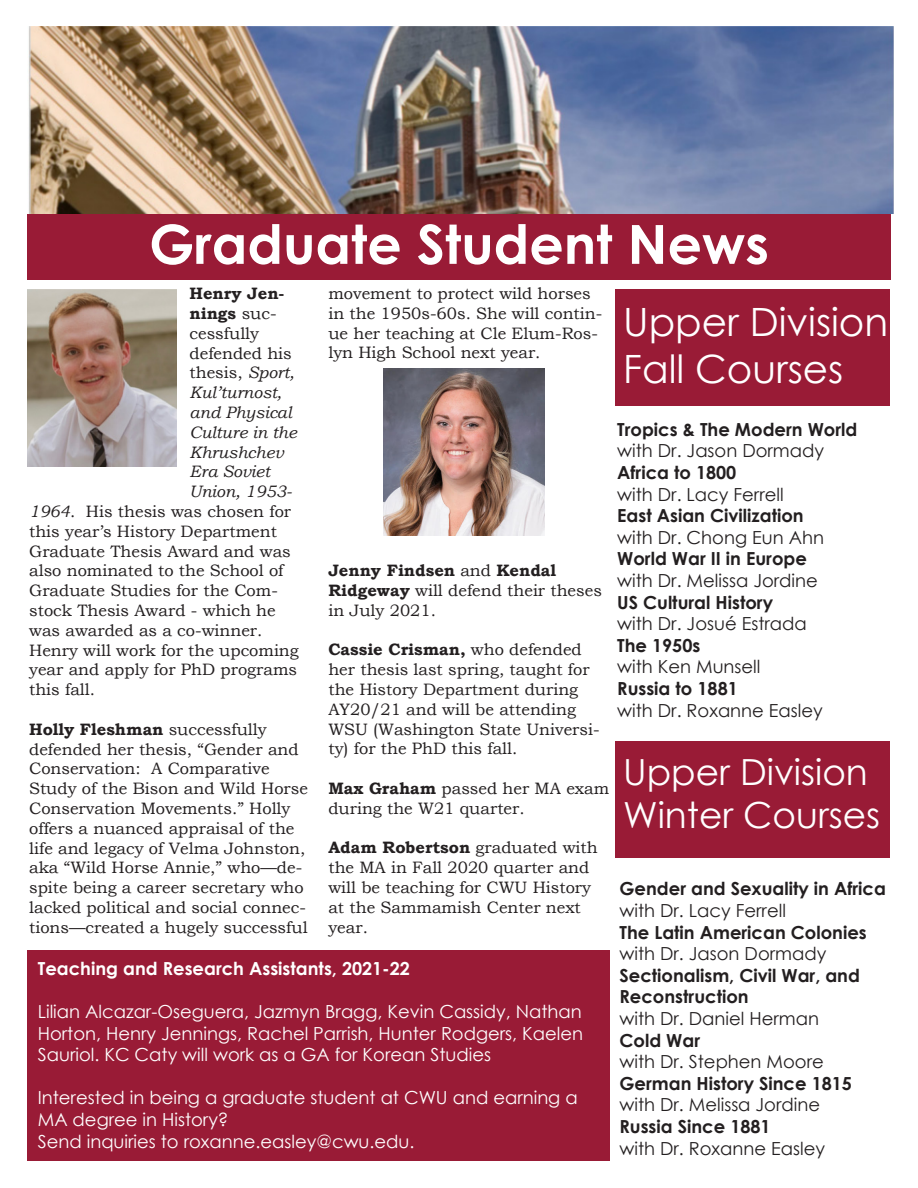
<style>
.page{position:relative;width:918px;height:1188px;background:#fff}
.page>*{position:absolute;margin:0;border:0;box-sizing:border-box;transform-origin:0 0}
.t1{font:700 54px "Century Gothic";color:#fff}
.t2{font:39px/46.8px "Century Gothic";color:#fff}
.t3{font:36px/43.2px "Century Gothic";color:#fff}
.t4{font:18px/21.6px "Century Gothic";color:#fff;text-align:justify}
.t5{font:18px "Century Gothic";color:#231f20}
.t6{font:700 18px "Century Gothic";color:#231f20}
.t7{font:700 18px "Century Gothic";color:#fff}
.t8{font:16.5px/19.8px "Bookman Old Style";color:#231f20}
.t9{font:italic 16.5px "Bookman Old Style";color:#231f20}
.s1{font-weight:700}
.s2{font-style:italic}
</style>
<div class="page">
<img style="left:28px;top:27px;width:866px;height:187px">
<div style="left:27px;top:214px;width:864px;height:66px;background:#991b36"></div>
<div style="left:616px;top:290px;width:274px;height:116px;background:#991b36"></div>
<div style="left:616px;top:741px;width:274px;height:116px;background:#991b36"></div>
<img style="left:27px;top:290px;width:149px;height:177px">
<img style="left:384px;top:369px;width:160px;height:166px">
<div style="left:27px;top:950px;width:583px;height:211px;background:#991b36"></div>
<p class="t1" style="left:149px;top:203px;width:621px">Graduate Student News</p>
<p class="t8" style="left:190px;top:284px;width:106px"><span class="s1">Henry Jen&shy;nings</span> suc&shy;cessfully defended his thesis, <span class="s2">Sport,</span></p>
<p class="t9" style="left:190px;top:381px;width:94px">Kul’turnost,</p>
<p class="t9" style="left:190px;top:401px;width:104px">and Physical</p>
<p class="t9" style="left:190px;top:421px;width:109px">Culture in the</p>
<p class="t9" style="left:190px;top:441px;width:96px">Khrushchev</p>
<p class="t9" style="left:190px;top:460px;width:82px">Era Soviet</p>
<p class="t9" style="left:190px;top:480px;width:103px">Union, 1953-</p>
<p class="t8" style="left:29px;top:501px;width:264px"><span class="s2">1964</span>. His thesis was chosen for</p>
<p class="t8" style="left:29px;top:521px;width:249px">this year’s History Department</p>
<p class="t8" style="left:29px;top:541px;width:263px">Graduate Thesis Award and was</p>
<p class="t8" style="left:29px;top:561px;width:256px">also nominated to the School of</p>
<p class="t8" style="left:29px;top:581px;width:250px">Graduate Studies for the Com-</p>
<p class="t8" style="left:29px;top:600px;width:248px">stock Thesis Award - which he</p>
<p class="t8" style="left:29px;top:620px;width:235px">was awarded as a co-winner.</p>
<p class="t8" style="left:29px;top:640px;width:271px">Henry will work for the upcoming</p>
<p class="t8" style="left:29px;top:660px;width:269px">year and apply for PhD programs</p>
<p class="t8" style="left:29px;top:680px;width:67px">this fall.</p>
<p class="t8" style="left:29px;top:719px;width:280px"><span class="s1">Holly Fleshman</span> successfully defended her thesis, “Gender and<br>Conservation: A Comparative<br>Study of the Bison and Wild Horse<br>Conservation Movements.” Holly offers a nuanced appraisal of the life and legacy of Velma Johnston, aka “Wild Horse Annie,” who—de&shy;spite being a career secretary who lacked political and social connec&shy;tions—created a hugely successful</p>
<p class="t8" style="left:328px;top:284px;width:275px">movement to protect wild horses in the 1950s-60s. She will contin&shy;ue her teaching at Cle Elum-Ros&shy;lyn High School next year.</p>
<p class="t2" style="left:623px;top:298px;width:267px">Upper Division<br>Fall Courses</p>
<p class="t6" style="left:617px;top:416px;width:242px">Tropics &amp; The Modern World</p>
<p class="t5" style="left:617px;top:438px;width:208px">with Dr. Jason Dormady</p>
<p class="t6" style="left:617px;top:459px;width:121px">Africa to 1800</p>
<p class="t5" style="left:617px;top:481px;width:168px">with Dr. Lacy Ferrell</p>
<p class="t6" style="left:617px;top:502px;width:188px">East Asian Civilization</p>
<p class="t5" style="left:617px;top:525px;width:208px">with Dr. Chong Eun Ahn</p>
<p class="t6" style="left:617px;top:545px;width:191px">World War II in Europe</p>
<p class="t5" style="left:617px;top:568px;width:202px">with Dr. Melissa Jordine</p>
<p class="t6" style="left:617px;top:588px;width:157px">US Cultural History</p>
<p class="t5" style="left:617px;top:611px;width:191px">with Dr. Josué Estrada</p>
<p class="t6" style="left:617px;top:632px;width:85px">The 1950s</p>
<p class="t5" style="left:617px;top:654px;width:145px">with Ken Munsell</p>
<p class="t6" style="left:617px;top:675px;width:122px">Russia to 1881</p>
<p class="t5" style="left:617px;top:697px;width:207px">with Dr. Roxanne Easley</p>
<p class="t8" style="left:328px;top:561px;width:275px"><span class="s1">Jenny Findsen</span> and <span class="s1">Kendal<br>Ridgeway</span> will defend their theses in July 2021.</p>
<p class="t8" style="left:328px;top:640px;width:273px"><span class="s1">Cassie Crisman,</span> who defended her thesis last spring, taught for the History Department during<br>AY20/21 and will be attending<br>WSU (Washington State Universi&shy;ty) for the PhD this fall.</p>
<p class="t8" style="left:328px;top:779px;width:282px"><span class="s1">Max Graham</span> passed her MA exam during the W21 quarter.</p>
<p class="t8" style="left:328px;top:838px;width:271px"><span class="s1">Adam Robertson</span> graduated with the MA in Fall 2020 quarter and will be teaching for CWU History at the Sammamish Center next year.</p>
<p class="t3" style="left:623px;top:750px;width:259px">Upper Division<br>Winter Courses</p>
<p class="t6" style="left:620px;top:875px;width:268px">Gender and Sexuality in Africa</p>
<p class="t5" style="left:620px;top:898px;width:168px">with Dr. Lacy Ferrell</p>
<p class="t6" style="left:620px;top:918px;width:249px">The Latin American Colonies</p>
<p class="t5" style="left:620px;top:941px;width:208px">with Dr. Jason Dormady</p>
<p class="t6" style="left:620px;top:962px;width:242px">Sectionalism, Civil War, and</p>
<p class="t6" style="left:620px;top:983px;width:131px">Reconstruction</p>
<p class="t5" style="left:620px;top:1006px;width:201px">with Dr. Daniel Herman</p>
<p class="t6" style="left:620px;top:1026px;width:82px">Cold War</p>
<p class="t5" style="left:620px;top:1049px;width:206px">with Dr. Stephen Moore</p>
<p class="t6" style="left:620px;top:1070px;width:234px">German History Since 1815</p>
<p class="t5" style="left:620px;top:1092px;width:202px">with Dr. Melissa Jordine</p>
<p class="t6" style="left:620px;top:1113px;width:153px">Russia Since 1881</p>
<p class="t5" style="left:620px;top:1135px;width:207px">with Dr. Roxanne Easley</p>
<p class="t7" style="left:38px;top:955px;width:374px">Teaching and Research Assistants, 2021-22</p>
<p class="t4" style="left:38px;top:1000px;width:547px">Lilian Alcazar-Oseguera, Jazmyn Bragg, Kevin Cassidy, Nathan Horton, Henry Jennings, Rachel Parrish, Hunter Rodgers, Kaelen Sauriol. KC Caty will work as a GA for Korean Studies</p>
<p class="t4" style="left:38px;top:1087px;width:541px">Interested in being a graduate student at CWU and earning a<br>MA degree in History?</p>
<p class="t4" style="left:38px;top:1130px;width:378px">Send inquiries to roxanne.easley@cwu.edu.</p>
</div>
